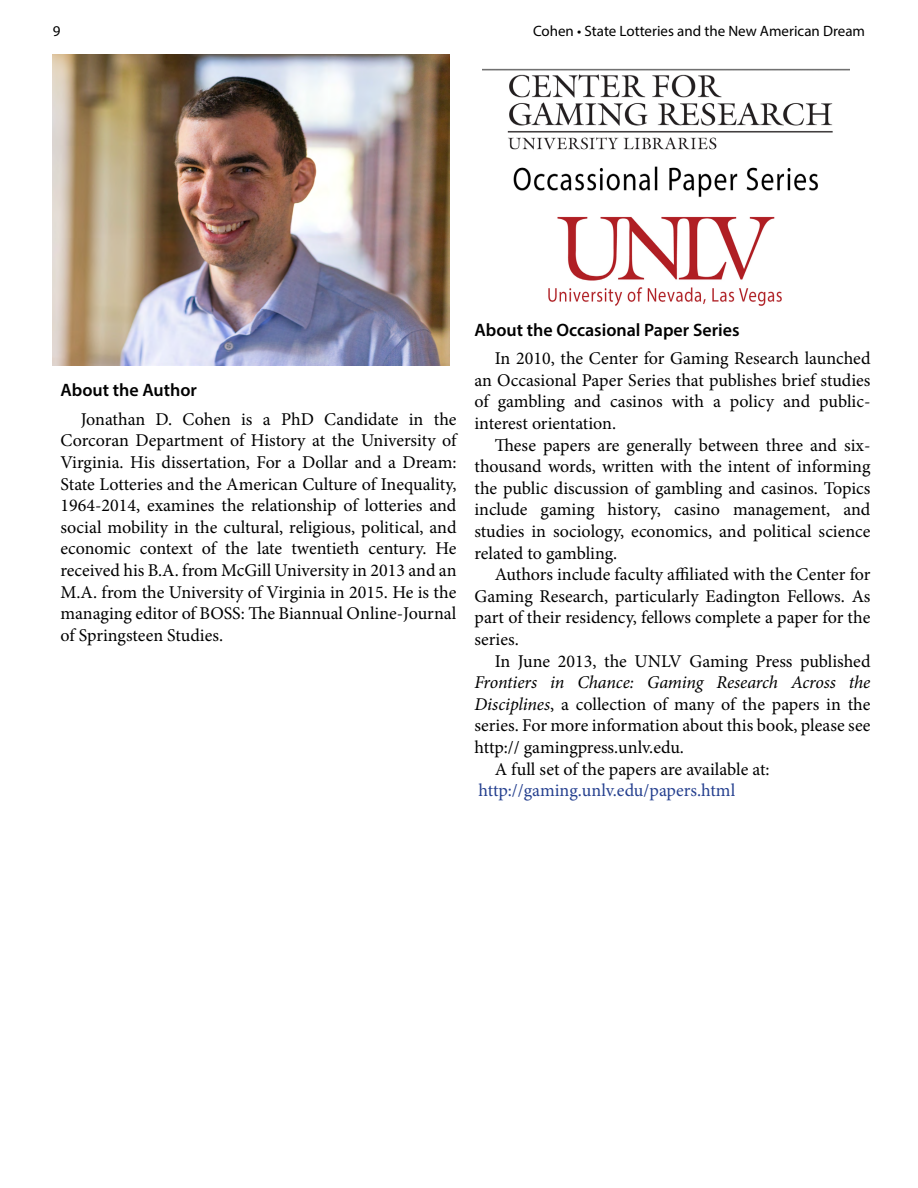
<style>
.page{position:relative;width:918px;height:1188px;background:#fff}
.page>*{position:absolute;margin:0;border:0;box-sizing:border-box;transform-origin:0 0}
.t1{font:18px/21.6px "Minion Pro";color:#000;text-align:justify}
.t2{font:600 18px "Myriad Pro";color:#000}
.t3{font:italic 18px "Minion Pro";letter-spacing:-.01em;color:#000}
.t4{font:18px "Minion Pro";color:#25408f}
.t5{font:15px "Myriad Pro";color:#000}
.s1{font-style:italic}
</style>
<div class="page">
<img style="left:53px;top:54px;width:397px;height:312px">
<img style="left:483px;top:68px;width:366px;height:238px">
<p class="t5" style="left:53px;top:22px;width:9px">9</p>
<p class="t5" style="left:533px;top:22px;width:334px">Cohen • State Lotteries and the New American Dream</p>
<p class="t2" style="left:60px;top:379px;width:138px">About the Author</p>
<p class="t1" style="left:60px;top:408px;width:398px;text-indent:20px">Jonathan D. Cohen is a PhD Candidate in the Corcoran Department of History at the University of Virginia. His dissertation, For a Dollar and a Dream:<br>State Lotteries and the American Culture of Inequality, 1964-2014, examines the relationship of lotteries and social mobility in the cultural, religious, political, and economic context of the late twentieth century. He received his B.A. from McGill University in 2013 and an M.A. from the University of Virginia in 2015. He is the managing editor of BOSS: The Biannual Online-Journal of Springsteen Studies.</p>
<p class="t2" style="left:474px;top:318px;width:267px">About the Occasional Paper Series</p>
<p class="t1" style="left:474px;top:348px;width:398px;text-indent:20px">In 2010, the Center for Gaming Research launched an Occasional Paper Series that publishes brief studies of gambling and casinos with a policy and public&shy;interest orientation.</p>
<p class="t1" style="left:474px;top:434px;width:398px;text-indent:20px">These papers are generally between three and six&shy;thousand words, written with the intent of informing the public discussion of gambling and casinos. Topics include gaming history, casino management, and studies in sociology, economics, and political science related to gambling.</p>
<p class="t1" style="left:474px;top:564px;width:398px;text-indent:20px">Authors include faculty affiliated with the Center for Gaming Research, particularly Eadington Fellows. As part of their residency, fellows complete a paper for the series.</p>
<p class="t1" style="left:495px;top:650px;width:377px">In June 2013, the UNLV Gaming Press published</p>
<p class="t3" style="left:474px;top:670px;width:398px">Frontiers in Chance: Gaming Research Across the</p>
<p class="t1" style="left:474px;top:693px;width:398px"><span class="s1">Disciplines</span>, a collection of many of the papers in the</p>
<p class="t1" style="left:474px;top:715px;width:397px">series. For more information about this book, please see</p>
<p class="t1" style="left:474px;top:737px;width:211px">http:// gamingpress.unlv.edu.</p>
<p class="t1" style="left:495px;top:758px;width:277px">A full set of the papers are available at:</p>
<p class="t4" style="left:479px;top:778px;width:258px">http://gaming.unlv.edu/papers.html</p>
</div>
